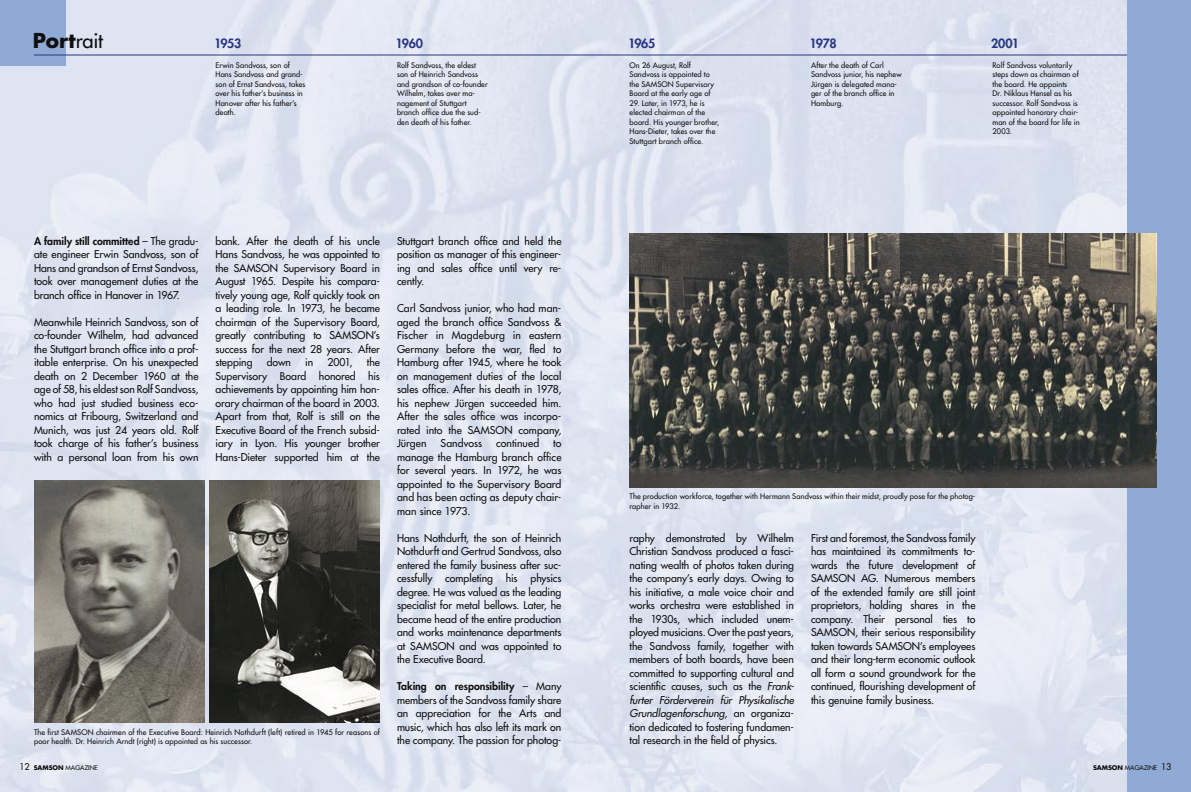
<style>
.page{position:relative;width:1191px;height:792px;background:#fff}
.page>*{position:absolute;margin:0;border:0;box-sizing:border-box;transform-origin:0 0}
.t1{font:700 20px "Futura";color:#100f10}
.Jahreszahlen{font:800 12.5px "Futura";letter-spacing:-.03em;color:#283583}
.Fließtext_englisch{font:10.5px/13.5px "Futura";color:#100f10;text-align:justify}
.Jahrestext{font:7.5px/9.5px "Futura";letter-spacing:.015em;color:#100f10}
.Bildlegende_englisch{font:7.5px/9.5px "Futura";letter-spacing:.015em;color:#100f10}
.t2{font:6.3px "Futura";color:#100f10}
.s1{font-weight:400}
.s2{font-weight:800}
.s3{font-style:italic}
.s4{font-size:9px}
.s5{font-weight:700}
</style>
<div class="page">
<img style="left:0;top:0;width:1127px;height:792px">
<div style="left:0;top:0;width:66px;height:66px;background:#8fabd5"></div>
<hr style="left:34px;top:55px;width:1118px;height:1px;background:#283583">
<div style="left:1127px;top:0;width:64px;height:792px;background:#8fabd5"></div>
<img style="left:210px;top:481px;width:170px;height:242px">
<img style="left:34px;top:481px;width:170px;height:242px">
<img style="left:629px;top:234px;width:528px;height:254px">
<p class="t1" style="left:33px;top:27px;width:72px">Port<span class="s1">rait</span></p>
<p class="Jahreszahlen" style="left:214px;top:35px;width:29px">1953</p>
<p class="Jahreszahlen" style="left:395px;top:35px;width:29px">1960</p>
<p class="Jahreszahlen" style="left:628px;top:35px;width:29px">1965</p>
<p class="Jahreszahlen" style="left:809px;top:35px;width:29px">1978</p>
<p class="Jahreszahlen" style="left:991px;top:35px;width:29px">2001</p>
<p class="Jahrestext" style="left:215px;top:60px;width:91px">Erwin Sandvoss, son of<br>Hans Sandvoss and grand&shy;son of Ernst Sandvoss, takes over his father’s business in<br>Hanover after his father’s death.</p>
<p class="Jahrestext" style="left:397px;top:60px;width:92px">Rolf Sandvoss, the eldest son of Heinrich Sandvoss and grandson of co-founder<br>Wilhelm, takes over ma&shy;nagement of Stuttgart branch office due the sud&shy;den death of his father.</p>
<p class="Jahrestext" style="left:629px;top:60px;width:86px">On 26 August, Rolf<br>Sandvoss is appointed to the SAMSON Supervisory<br>Board at the early age of</p>
<p class="Jahrestext" style="left:629px;top:98px;width:91px">29. Later, in 1973, he is elected chairman of the board. His younger brother,<br>Hans-Dieter, takes over the<br>Stuttgart branch office.</p>
<p class="Jahrestext" style="left:811px;top:60px;width:92px">After the death of Carl<br>Sandvoss junior, his nephew<br>Jürgen is delegated mana&shy;ger of the branch office in<br>Hamburg.</p>
<p class="Jahrestext" style="left:992px;top:60px;width:89px">Rolf Sandvoss voluntarily steps down as chairman of the board. He appoints<br>Dr. Niklaus Hensel as his successor. Rolf Sandvoss is appointed honorary chair&shy;man of the board for life in<br>2003.</p>
<p class="Fließtext_englisch" style="left:34px;top:234px;width:166px"><span class="s2">A family still committed</span> – The gradu&shy;ate engineer Erwin Sandvoss, son of Hans and grandson of Ernst Sandvoss, took over management duties at the branch office in Hanover in 1967.</p>
<p class="Fließtext_englisch" style="left:34px;top:315px;width:166px">Meanwhile Heinrich Sandvoss, son of co-founder Wilhelm, had advanced the Stuttgart branch office into a prof&shy;itable enterprise. On his unexpected death on 2 December 1960 at the age of 58, his eldest son Rolf Sandvoss, who had just studied business eco&shy;nomics at Fribourg, Switzerland and Munich, was just 24 years old. Rolf took charge of his father’s business with a personal loan from his own</p>
<p class="Fließtext_englisch" style="left:215px;top:234px;width:166px">bank. After the death of his uncle Hans Sandvoss, he was appointed to the SAMSON Supervisory Board in August 1965. Despite his compara&shy;tively young age, Rolf quickly took on a leading role. In 1973, he became chairman of the Supervisory Board, greatly contributing to SAMSON’s success for the next 28 years. After stepping</p>
<p class="Fließtext_englisch" style="left:215px;top:355px;width:166px;text-indent:151px">the Supervisory Board honored his achievements by appointing him hon&shy;orary chairman of the board in 2003.<br>Apart from that, Rolf is still on the Executive Board of the French subsid&shy;iary in Lyon. His younger brother Hans-Dieter supported him at the</p>
<p class="Fließtext_englisch" style="left:267px;top:355px;width:26px">down</p>
<p class="Fließtext_englisch" style="left:305px;top:355px;width:9px">in</p>
<p class="Fließtext_englisch" style="left:327px;top:355px;width:27px">2001,</p>
<p class="Bildlegende_englisch" style="left:34px;top:727px;width:347px">The first SAMSON chairmen of the Executive Board: Heinrich Nothdurft (left) retired in 1945 for reasons of poor health. Dr. Heinrich Arndt (right) is appointed as his successor.</p>
<p class="Fließtext_englisch" style="left:397px;top:234px;width:166px">Stuttgart branch office and held the position as manager of this engineer&shy;ing and sales office until very re&shy;cently.</p>
<p class="Fließtext_englisch" style="left:397px;top:301px;width:166px">Carl Sandvoss junior, who had man&shy;aged the branch office Sandvoss &amp; Fischer in Magdeburg in eastern Germany before the war, fled to Hamburg after 1945, where he took on management duties of the local sales office. After his death in 1978, his nephew Jürgen succeeded him.<br>After the sales office was incorpo&shy;rated into the SAMSON company, Jürgen</p>
<p class="Fließtext_englisch" style="left:440px;top:436px;width:43px">Sandvoss</p>
<p class="Fließtext_englisch" style="left:496px;top:436px;width:45px">continued</p>
<p class="Fließtext_englisch" style="left:397px;top:436px;width:166px;text-indent:156px">to manage the Hamburg branch office for several years. In 1972, he was appointed to the Supervisory Board and has been acting as deputy chair&shy;man since 1973.</p>
<p class="Fließtext_englisch" style="left:397px;top:531px;width:166px">Hans Nothdurft, the son of Heinrich Nothdurft and Gertrud Sandvoss, also entered the family business after suc&shy;cessfully completing his physics degree. He was valued as the leading specialist for metal bellows. Later, he became head of the entire production and works maintenance departments at SAMSON and was appointed to the Executive Board.</p>
<p class="Fließtext_englisch" style="left:397px;top:679px;width:166px"><span class="s2">Taking on responsibility</span> – Many members of the Sandvoss family share an appreciation for the Arts and music, which has also left its mark on the company. The passion for photog-</p>
<p class="Bildlegende_englisch" style="left:629px;top:492px;width:347px">The production workforce, together with Hermann Sandvoss within their midst, proudly pose for the photog&shy;rapher in 1932.</p>
<p class="Fließtext_englisch" style="left:629px;top:531px;width:166px">raphy demonstrated by Wilhelm Christian Sandvoss produced a fasci&shy;nating wealth of photos taken during the company’s early days. Owing to his initiative, a male voice choir and works orchestra were established in the 1930s, which included unem&shy;ployed musicians. Over the past years, the Sandvoss family, together with members of both boards, have been committed to supporting cultural and scientific causes, such as the <span class="s3">Frank&shy;furter Förderverein für Physikalische Grundlagenforschung</span>, an organiza&shy;tion dedicated to fostering fundamen&shy;tal research in the field of physics.</p>
<p class="Fließtext_englisch" style="left:811px;top:531px;width:166px">First and foremost, the Sandvoss family has maintained its commitments to&shy;wards the future development of SAMSON AG. Numerous members of the extended family are still joint proprietors, holding shares in the company. Their personal ties to SAMSON, their serious responsibility taken towards SAMSON’s employees and their long-term economic outlook all form a sound groundwork for the continued, flourishing development of this genuine family business.</p>
<p class="t2" style="left:19px;top:763px;width:80px"><span class="s4">12</span> <span class="s5">SAMSON</span> MAGAZINE</p>
<p class="t2" style="left:1093px;top:763px;width:80px"><span class="s5">SAMSON</span> MAGAZINE <span class="s4">13</span></p>
</div>
